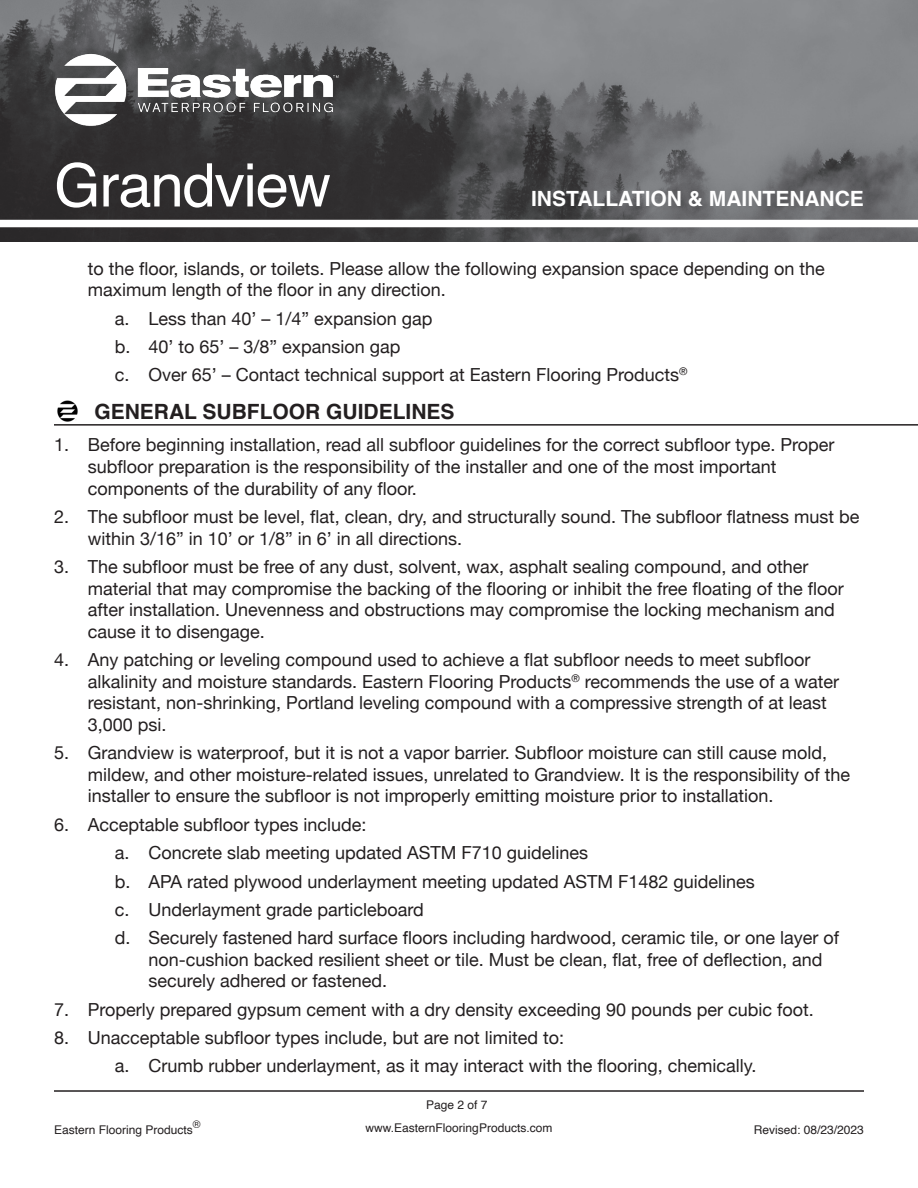
<style>
.page{position:relative;width:918px;height:1188px;background:#fff}
.page>*{position:absolute;margin:0;border:0;box-sizing:border-box;transform-origin:0 0}
.t1{font:60px "Helvetica";letter-spacing:-.02em;color:#fff}
.t2{font:700 21px "Helvetica";color:#231f20}
.t3{font:700 21px "Helvetica";color:#fff}
.t4{font:18px/21.6px "Helvetica Neue";color:#231f20}
.t5{font:12px "Helvetica";color:#231f20}
.t6{font:10.5px "Helvetica";color:#231f20}
</style>
<div class="page">
<img style="left:0;top:0;width:918px;height:242px">
<img style="left:24px;top:24px;width:340px;height:133px">
<div style="left:0;top:220px;width:918px;height:7px;background:#fff"></div>
<hr style="left:54px;top:1090px;width:810px;height:2px;background:#231f20">
<hr style="left:54px;top:424px;width:864px;height:2px;background:#231f20">
<img style="left:57px;top:400px;width:21px;height:22px">
<p class="t1" style="left:54px;top:139px;width:279px">Grandview</p>
<p class="t3" style="left:531px;top:186px;width:334px">INSTALLATION &amp; MAINTENANCE</p>
<p class="t4" style="left:88px;top:259px;width:739px">to the floor, islands, or toilets. Please allow the following expansion space depending on the maximum length of the floor in any direction.</p>
<p class="t4" style="left:115px;top:309px;width:319px">a. Less than 40’ – 1/4” expansion gap</p>
<p class="t4" style="left:115px;top:337px;width:287px">b. 40’ to 65’ – 3/8” expansion gap</p>
<p class="t4" style="left:115px;top:365px;width:574px">c. Over 65’ – Contact technical support at Eastern Flooring Products<sup>®</sup></p>
<p class="t2" style="left:94px;top:399px;width:362px">GENERAL SUBFLOOR GUIDELINES</p>
<p class="t4" style="left:88px;top:435px;width:748px;text-indent:-34px">1. Before beginning installation, read all subfloor guidelines for the correct subfloor type. Proper subfloor preparation is the responsibility of the installer and one of the most important components of the durability of any floor.</p>
<p class="t4" style="left:88px;top:507px;width:773px;text-indent:-34px">2. The subfloor must be level, flat, clean, dry, and structurally sound. The subfloor flatness must be within 3/16” in 10’ or 1/8” in 6’ in all directions.</p>
<p class="t4" style="left:88px;top:557px;width:758px;text-indent:-34px">3. The subfloor must be free of any dust, solvent, wax, asphalt sealing compound, and other material that may compromise the backing of the flooring or inhibit the free floating of the floor after installation. Unevenness and obstructions may compromise the locking mechanism and cause it to disengage.</p>
<p class="t4" style="left:88px;top:650px;width:753px;text-indent:-34px">4. Any patching or leveling compound used to achieve a flat subfloor needs to meet subfloor alkalinity and moisture standards. Eastern Flooring Products<sup>®</sup> recommends the use of a water resistant, non-shrinking, Portland leveling compound with a compressive strength of at least 3,000 psi.</p>
<p class="t4" style="left:88px;top:743px;width:764px;text-indent:-34px">5. Grandview is waterproof, but it is not a vapor barrier. Subfloor moisture can still cause mold, mildew, and other moisture-related issues, unrelated to Grandview. It is the responsibility of the installer to ensure the subfloor is not improperly emitting moisture prior to installation.</p>
<p class="t4" style="left:54px;top:815px;width:314px">6. Acceptable subfloor types include:</p>
<p class="t4" style="left:115px;top:843px;width:475px">a. Concrete slab meeting updated ASTM F710 guidelines</p>
<p class="t4" style="left:115px;top:871px;width:642px">b. APA rated plywood underlayment meeting updated ASTM F1482 guidelines</p>
<p class="t4" style="left:115px;top:900px;width:311px">c. Underlayment grade particleboard</p>
<p class="t4" style="left:148px;top:928px;width:692px;text-indent:-34px">d. Securely fastened hard surface floors including hardwood, ceramic tile, or one layer of non-cushion backed resilient sheet or tile. Must be clean, flat, free of deflection, and securely adhered or fastened.</p>
<p class="t4" style="left:54px;top:1000px;width:761px">7. Properly prepared gypsum cement with a dry density exceeding 90 pounds per cubic foot.</p>
<p class="t4" style="left:54px;top:1028px;width:512px">8. Unacceptable subfloor types include, but are not limited to:</p>
<p class="t4" style="left:115px;top:1056px;width:643px">a. Crumb rubber underlayment, as it may interact with the flooring, chemically.</p>
<p class="t5" style="left:426px;top:1095px;width:63px">Page 2 of 7</p>
<p class="t6" style="left:193px;top:1116px;width:9px">®</p>
<p class="t5" style="left:366px;top:1118px;width:188px">www.EasternFlooringProducts.com</p>
<p class="t5" style="left:54px;top:1121px;width:140px">Eastern Flooring Products</p>
<p class="t5" style="left:754px;top:1121px;width:112px">Revised: 08/23/2023</p>
</div>
